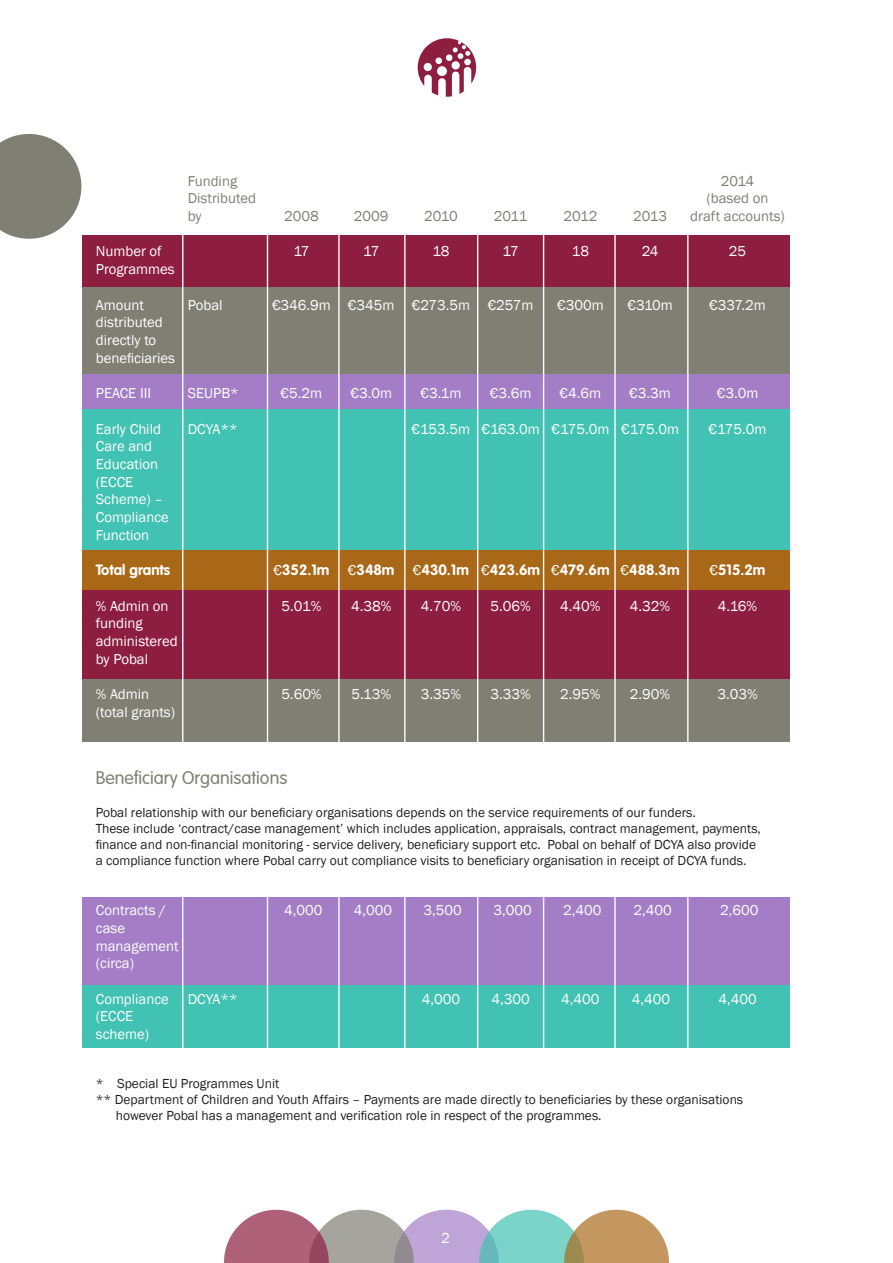
<style>
.page{position:relative;width:893px;height:1263px;background:#fff}
.page>*{position:absolute;margin:0;border:0;box-sizing:border-box;transform-origin:0 0}
.t1{font:300 18px "VAG Rounded";color:#807f74}
.t2{font:15px "Franklin Gothic";color:#fff}
.t3{font:14.7px/17.7px "Franklin Gothic";color:#fff}
.t4{font:14.7px/17.7px "Franklin Gothic";color:#807f74}
.t5{font:700 14.7px "VAG Rounded";color:#fff}
.t6{font:13.5px/16.2px "Franklin Gothic";color:#231f20}
.s1{font-family:"Franklin Gothic";font-weight:400}
</style>
<div class="page">
<svg style="left:418px;top:38px;width:58px;height:59px"></svg>
<svg style="left:224px;top:1210px;width:445px;height:53px;background:#b4a8a7"></svg>
<div style="left:82px;top:897px;width:707px;height:88px;background:#a37ec7"></div>
<div style="left:82px;top:985px;width:707px;height:63px;background:#41c2b2"></div>
<hr style="left:267px;top:876px;width:1px;height:191px;background:#fff">
<hr style="left:182px;top:877px;width:1px;height:190px;background:#fff">
<hr style="left:338px;top:876px;width:2px;height:191px;background:#fff">
<hr style="left:404px;top:876px;width:2px;height:191px;background:#fff">
<hr style="left:477px;top:874px;width:1px;height:193px;background:#fff">
<hr style="left:543px;top:876px;width:1px;height:191px;background:#fff">
<hr style="left:614px;top:876px;width:2px;height:191px;background:#fff">
<hr style="left:687px;top:876px;width:1px;height:191px;background:#fff">
<div style="left:82px;top:235px;width:707px;height:53px;background:#8d1e40"></div>
<div style="left:82px;top:288px;width:707px;height:86px;background:#807f74"></div>
<div style="left:82px;top:374px;width:707px;height:40px;background:#a37ec7"></div>
<div style="left:82px;top:409px;width:707px;height:141px;background:#41c2b2"></div>
<div style="left:82px;top:550px;width:707px;height:40px;background:#a96818"></div>
<div style="left:82px;top:591px;width:707px;height:88px;background:#8d1e40"></div>
<div style="left:82px;top:679px;width:707px;height:63px;background:#807f74"></div>
<hr style="left:267px;top:170px;width:1px;height:579px;background:#fff">
<hr style="left:182px;top:170px;width:1px;height:579px;background:#fff">
<hr style="left:338px;top:170px;width:2px;height:579px;background:#fff">
<hr style="left:404px;top:170px;width:2px;height:579px;background:#fff">
<hr style="left:477px;top:170px;width:1px;height:579px;background:#fff">
<hr style="left:543px;top:170px;width:1px;height:579px;background:#fff">
<hr style="left:614px;top:170px;width:2px;height:579px;background:#fff">
<hr style="left:687px;top:170px;width:1px;height:579px;background:#fff">
<svg style="left:0;top:134px;width:81px;height:105px;background:#939289"></svg>
<p class="t3" style="left:96px;top:243px;width:80px">Number of<br>Programmes</p>
<p class="t3" style="left:96px;top:296px;width:81px">Amount distributed directly to beneficiaries</p>
<p class="t3" style="left:96px;top:385px;width:57px">PEACE III</p>
<p class="t3" style="left:96px;top:420px;width:75px">Early Child<br>Care and<br>Education (ECCE<br>Scheme) –<br>Compliance<br>Function</p>
<p class="t5" style="left:96px;top:561px;width:76px">Total grants</p>
<p class="t3" style="left:96px;top:597px;width:83px">% Admin on funding administered by Pobal</p>
<p class="t3" style="left:96px;top:686px;width:81px">% Admin (total grants)</p>
<p class="t4" style="left:188px;top:172px;width:70px">Funding<br>Distributed by</p>
<p class="t3" style="left:188px;top:296px;width:36px">Pobal</p>
<p class="t3" style="left:188px;top:385px;width:53px">SEUPB*</p>
<p class="t3" style="left:188px;top:420px;width:52px">DCYA**</p>
<p class="t4" style="left:284px;top:207px;width:36px">2008</p>
<p class="t3" style="left:293px;top:243px;width:18px">17</p>
<p class="t3" style="left:272px;top:296px;width:60px">€346.9m</p>
<p class="t3" style="left:281px;top:385px;width:43px">€5.2m</p>
<p class="t5" style="left:273px;top:561px;width:58px"><span class="s1">€</span>352.1m</p>
<p class="t3" style="left:282px;top:597px;width:41px">5.01%</p>
<p class="t3" style="left:281px;top:686px;width:42px">5.60%</p>
<p class="t4" style="left:354px;top:207px;width:36px">2009</p>
<p class="t3" style="left:363px;top:243px;width:18px">17</p>
<p class="t3" style="left:348px;top:296px;width:48px">€345m</p>
<p class="t4" style="left:424px;top:207px;width:35px">2010</p>
<p class="t3" style="left:432px;top:243px;width:19px">18</p>
<p class="t3" style="left:412px;top:296px;width:60px">€273.5m</p>
<p class="t4" style="left:494px;top:207px;width:35px">2011</p>
<p class="t3" style="left:502px;top:243px;width:18px">17</p>
<p class="t3" style="left:488px;top:296px;width:47px">€257m</p>
<p class="t4" style="left:563px;top:207px;width:36px">2012</p>
<p class="t3" style="left:572px;top:243px;width:19px">18</p>
<p class="t3" style="left:557px;top:296px;width:48px">€300m</p>
<p class="t4" style="left:633px;top:207px;width:35px">2013</p>
<p class="t3" style="left:642px;top:243px;width:18px">24</p>
<p class="t3" style="left:627px;top:296px;width:47px">€310m</p>
<p class="t4" style="left:690px;top:172px;width:96px;text-align:center">2014<br>(based on draft accounts)</p>
<p class="t3" style="left:729px;top:243px;width:19px">25</p>
<p class="t3" style="left:709px;top:296px;width:58px">€337.2m</p>
<p class="t3" style="left:350px;top:385px;width:43px">€3.0m</p>
<p class="t3" style="left:420px;top:385px;width:43px">€3.1m</p>
<p class="t3" style="left:412px;top:420px;width:60px">€153.5m</p>
<p class="t3" style="left:490px;top:385px;width:43px">€3.6m</p>
<p class="t3" style="left:481px;top:420px;width:60px">€163.0m</p>
<p class="t3" style="left:560px;top:385px;width:43px">€4.6m</p>
<p class="t3" style="left:551px;top:420px;width:59px">€175.0m</p>
<p class="t3" style="left:629px;top:385px;width:43px">€3.3m</p>
<p class="t3" style="left:621px;top:420px;width:59px">€175.0m</p>
<p class="t3" style="left:717px;top:385px;width:43px">€3.0m</p>
<p class="t3" style="left:708px;top:420px;width:59px">€175.0m</p>
<p class="t5" style="left:348px;top:561px;width:48px"><span class="s1">€</span>348m</p>
<p class="t3" style="left:351px;top:597px;width:42px">4.38%</p>
<p class="t5" style="left:413px;top:561px;width:58px"><span class="s1">€</span>430.1m</p>
<p class="t3" style="left:421px;top:597px;width:42px">4.70%</p>
<p class="t5" style="left:481px;top:561px;width:61px"><span class="s1">€</span>423.6m</p>
<p class="t3" style="left:490px;top:597px;width:42px">5.06%</p>
<p class="t5" style="left:551px;top:561px;width:60px"><span class="s1">€</span>479.6m</p>
<p class="t3" style="left:560px;top:597px;width:42px">4.40%</p>
<p class="t5" style="left:621px;top:561px;width:61px"><span class="s1">€</span>488.3m</p>
<p class="t3" style="left:630px;top:597px;width:42px">4.32%</p>
<p class="t5" style="left:709px;top:561px;width:58px"><span class="s1">€</span>515.2m</p>
<p class="t3" style="left:718px;top:597px;width:41px">4.16%</p>
<p class="t3" style="left:351px;top:686px;width:41px">5.13%</p>
<p class="t3" style="left:421px;top:686px;width:42px">3.35%</p>
<p class="t3" style="left:490px;top:686px;width:42px">3.33%</p>
<p class="t3" style="left:560px;top:686px;width:42px">2.95%</p>
<p class="t3" style="left:630px;top:686px;width:42px">2.90%</p>
<p class="t3" style="left:717px;top:686px;width:42px">3.03%</p>
<h1 class="t1" style="left:96px;top:768px;width:193px">Beneficiary Organisations</h1>
<p class="t6" style="left:96px;top:804px;width:667px">Pobal relationship with our beneficiary organisations depends on the service requirements of our funders.<br>These include ‘contract/case management’ which includes application, appraisals, contract management, payments, finance and non-financial monitoring - service delivery, beneficiary support etc. Pobal on behalf of DCYA also provide a compliance function where Pobal carry out compliance visits to beneficiary organisation in receipt of DCYA funds.</p>
<p class="t3" style="left:96px;top:902px;width:84px">Contracts / case management (circa)</p>
<p class="t3" style="left:96px;top:990px;width:75px">Compliance (ECCE scheme)</p>
<p class="t3" style="left:188px;top:990px;width:52px">DCYA**</p>
<p class="t3" style="left:284px;top:902px;width:40px">4,000</p>
<p class="t3" style="left:354px;top:902px;width:40px">4,000</p>
<p class="t3" style="left:424px;top:902px;width:40px">3,500</p>
<p class="t3" style="left:422px;top:990px;width:40px">4,000</p>
<p class="t3" style="left:493px;top:902px;width:40px">3,000</p>
<p class="t3" style="left:491px;top:990px;width:40px">4,300</p>
<p class="t3" style="left:563px;top:902px;width:40px">2,400</p>
<p class="t3" style="left:561px;top:990px;width:40px">4,400</p>
<p class="t3" style="left:634px;top:902px;width:40px">2,400</p>
<p class="t3" style="left:632px;top:990px;width:40px">4,400</p>
<p class="t3" style="left:720px;top:902px;width:40px">2,600</p>
<p class="t3" style="left:718px;top:990px;width:40px">4,400</p>
<p class="t6" style="left:96px;top:1075px;width:185px">* Special EU Programmes Unit</p>
<p class="t6" style="left:96px;top:1092px;width:649px">** Department of Children and Youth Affairs – Payments are made directly to beneficiaries by these organisations</p>
<p class="t6" style="left:116px;top:1108px;width:487px">however Pobal has a management and verification role in respect of the programmes.</p>
<p class="t2" style="left:441px;top:1228px;width:10px">2</p>
</div>
